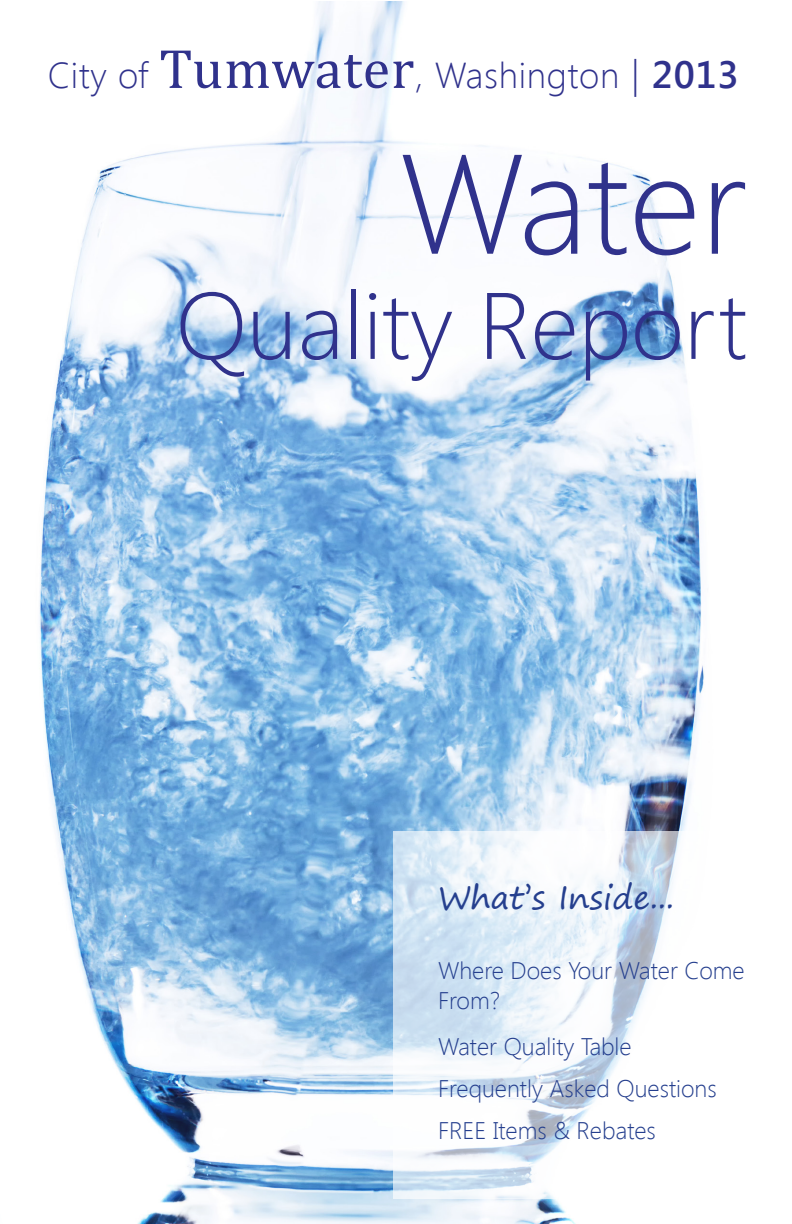
<style>
.page{position:relative;width:792px;height:1224px;background:#fff}
.page>*{position:absolute;margin:0;border:0;box-sizing:border-box;transform-origin:0 0}
.t1{font:300 141.2px "Segoe UI";color:#30328c}
.t2{font:300 94.2px "Segoe UI";color:#30328c}
.t3{font:300 36px "Segoe UI";letter-spacing:.02em;color:#30328c}
.Story_paragraph{font:32px "Segoe Print";color:#253f8e}
.TOC_paragraph{font:300 24px/30px "Segoe UI";color:#253f8e}
.s1{font-family:"Cambria";font-weight:400;font-size:56px}
.s2{font-size:38px}
.s3{font-weight:600;font-size:38px}
</style>
<div class="page">
<img style="left:39px;top:1px;width:665px;height:1223px">
<svg style="left:393px;top:831px;width:311px;height:368px"></svg>
<p class="t3" style="left:48px;top:50px;width:692px">City of <span class="s1">Tumwater</span>, Washington <span class="s2">|</span> <span class="s3">2013</span></p>
<p class="t1" style="left:399px;top:106px;width:349px">Water</p>
<p class="t2" style="left:176px;top:261px;width:573px">Quality Report</p>
<p class="Story_paragraph" style="left:438px;top:869px;width:238px">What’s Inside...</p>
<p class="TOC_paragraph" style="left:438px;top:955px;width:308px">Where Does Your Water Come<br>From?</p>
<p class="TOC_paragraph" style="left:438px;top:1031px;width:195px">Water Quality Table</p>
<p class="TOC_paragraph" style="left:438px;top:1073px;width:280px">Frequently Asked Questions</p>
<p class="TOC_paragraph" style="left:438px;top:1115px;width:219px">FREE Items &amp; Rebates</p>
</div>
